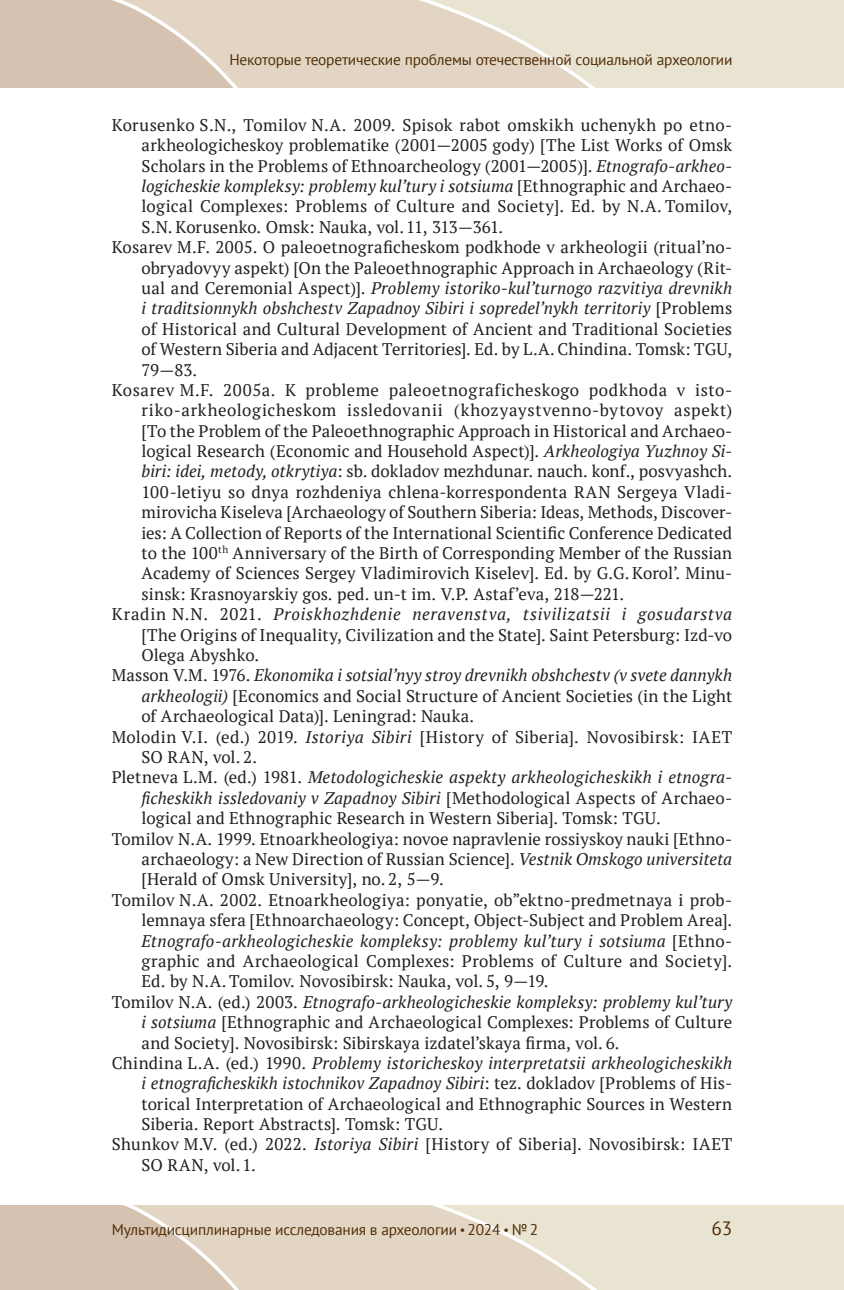
<style>
.page{position:relative;width:844px;height:1290px;background:#fff}
.page>*{position:absolute;margin:0;border:0;box-sizing:border-box;transform-origin:0 0}
.t1{font:19.25px "PT Sans";color:#522e07}
.t2{font:16.8px "PT Serif";letter-spacing:.01em;color:#231f20}
.t3{font:italic 16.8px "PT Serif";letter-spacing:.01em;color:#231f20}
.t4{font:italic 16.8px "PT Serif";letter-spacing:.04em;color:#231f20}
.t5{font:16.8px "PT Serif";letter-spacing:.035em;color:#231f20}
.t6{font:16.8px "PT Serif";letter-spacing:.03em;color:#231f20}
.t7{font:15.4px "PT Sans";letter-spacing:-.015em;color:#522e07}
.s1{font-style:italic}
.s2{font-style:normal}
.s3{font-size:12.25px}
</style>
<div class="page">
<svg style="left:0;top:0;width:308px;height:88px;background:#dacab9"></svg>
<svg style="left:308px;top:0;width:535px;height:88px;background:#e6ddcc"></svg>
<svg style="left:0;top:1205px;width:308px;height:85px;background:#dacab9"></svg>
<svg style="left:308px;top:1205px;width:535px;height:85px;background:#e6ddcc"></svg>
<p class="t7" style="left:229px;top:50px;width:504px">Некоторые теоретические проблемы отечественной социальной археологии</p>
<p class="t2" style="left:112px;top:114px;width:622px">Korusenko S.N., Tomilov N.A. 2009. Spisok rabot omskikh uchenykh po etno-</p>
<p class="t2" style="left:141px;top:134px;width:592px">arkheologicheskoy problematike (2001—2005 gody) [The List Works of Omsk</p>
<p class="t2" style="left:141px;top:155px;width:592px">Scholars in the Problems of Ethnoarcheology (2001—2005)]. <span class="s1">Etnografo-arkheo-</span></p>
<p class="t3" style="left:141px;top:175px;width:592px">logicheskie kompleksy: problemy kul’tury i sotsiuma <span class="s2">[Ethnographic and Archaeo-</span></p>
<p class="t2" style="left:141px;top:196px;width:592px">logical Complexes: Problems of Culture and Society]. Ed. by N.A. Tomilov,</p>
<p class="t2" style="left:141px;top:216px;width:363px">S.N. Korusenko. Omsk: Nauka, vol.11, 313—361.</p>
<p class="t2" style="left:112px;top:236px;width:619px">Kosarev M.F. 2005. O paleoetnograficheskom podkhode v arkheologii (ritual’no-</p>
<p class="t2" style="left:141px;top:257px;width:592px">obryadovyy aspekt) [On the Paleoethnographic Approach in Archaeology (Rit-</p>
<p class="t3" style="left:141px;top:277px;width:592px"><span class="s2">ual and Ceremonial Aspect)].</span> Problemy istoriko-kul’turnogo razvitiya drevnikh</p>
<p class="t3" style="left:141px;top:298px;width:592px">i traditsionnykh obshchestv Zapadnoy Sibiri i sopredel’nykh territoriy <span class="s2">[Problems</span></p>
<p class="t2" style="left:141px;top:318px;width:592px">of Historical and Cultural Development of Ancient and Traditional Societies</p>
<p class="t2" style="left:141px;top:338px;width:592px">of Western Siberia and Adjacent Territories]. Ed. by L.A. Chindina. Tomsk: TGU,</p>
<p class="t2" style="left:141px;top:359px;width:57px">79—83.</p>
<p class="t6" style="left:112px;top:379px;width:622px">Kosarev M.F. 2005a. K probleme paleoetnograficheskogo podkhoda v isto-</p>
<p class="t5" style="left:141px;top:399px;width:592px">riko--arkheologicheskom issledovanii (khozyaystvenno-bytovoy aspekt)</p>
<p class="t2" style="left:141px;top:420px;width:592px">[To the Problem of the Paleoethnographic Approach in Historical and Archaeo-</p>
<p class="t2" style="left:141px;top:440px;width:592px">logical Research (Economic and Household Aspect)]. <span class="s1">Arkheologiya Yuzhnoy Si-</span></p>
<p class="t2" style="left:141px;top:461px;width:592px"><span class="s1">biri: idei, metody, otkrytiya</span>: sb. dokladov mezhdunar. nauch. konf., posvyashch.</p>
<p class="t2" style="left:141px;top:481px;width:592px">100‑letiyu so dnya rozhdeniya chlena-korrespondenta RAN Sergeya Vladi-</p>
<p class="t2" style="left:141px;top:501px;width:592px">mirovicha Kiseleva [Archaeology of Southern Siberia: Ideas, Methods, Discover-</p>
<p class="t2" style="left:141px;top:522px;width:592px">ies: A Collection of Reports of the International Scientific Conference Dedicated</p>
<p class="t2" style="left:141px;top:542px;width:592px">to the 100<sup>th</sup> Anniversary of the Birth of Corresponding Member of the Russian</p>
<p class="t2" style="left:141px;top:563px;width:592px">Academy of Sciences Sergey Vladimirovich Kiselev]. Ed. by G.G. Korol’. Minu-</p>
<p class="t2" style="left:141px;top:583px;width:484px">sinsk: Krasnoyarskiy gos. ped. un-t im. V.P. Astaf’eva, 218—221.</p>
<p class="t4" style="left:112px;top:604px;width:622px"><span class="s2">Kradin N.N. 2021.</span> Proiskhozhdenie neravenstva, tsivilizatsii i gosudarstva</p>
<p class="t2" style="left:141px;top:624px;width:592px">[The Origins of Inequality, Civilization and the State]. Saint Petersburg: Izd‑vo</p>
<p class="t2" style="left:141px;top:644px;width:119px">Olega Abyshko.</p>
<p class="t3" style="left:112px;top:665px;width:622px"><span class="s2">Masson V.M. 1976.</span> Ekonomika i sotsial’nyy stroy drevnikh obshchestv (v svete dannykh</p>
<p class="t2" style="left:141px;top:685px;width:592px"><span class="s1">arkheologii)</span> [Economics and Social Structure of Ancient Societies (in the Light</p>
<p class="t2" style="left:141px;top:705px;width:334px">of Archaeological Data)]. Leningrad: Nauka.</p>
<p class="t2" style="left:112px;top:726px;width:622px">Molodin V.I. (ed.) 2019. <span class="s1">Istoriya Sibiri</span> [History of Siberia]. Novosibirsk: IAET</p>
<p class="t2" style="left:141px;top:746px;width:117px">SO RAN, vol. 2.</p>
<p class="t3" style="left:112px;top:767px;width:622px"><span class="s2">Pletneva L.M. (ed.) 1981.</span> Metodologicheskie aspekty arkheologicheskikh i etnogra-</p>
<p class="t3" style="left:141px;top:787px;width:592px">ficheskikh issledovaniy v Zapadnoy Sibiri <span class="s2">[Methodological Aspects of Archaeo-</span></p>
<p class="t2" style="left:141px;top:807px;width:520px">logical and Ethnographic Research in Western Siberia]. Tomsk: TGU.</p>
<p class="t2" style="left:112px;top:828px;width:622px">Tomilov N.A. 1999. Etnoarkheologiya: novoe napravlenie rossiyskoy nauki [Ethno-</p>
<p class="t2" style="left:141px;top:848px;width:592px">archaeology: a New Direction of Russian Science]. <span class="s1">Vestnik Omskogo universiteta</span></p>
<p class="t2" style="left:141px;top:868px;width:303px">[Herald of Omsk University], no. 2, 5—9.</p>
<p class="t2" style="left:112px;top:889px;width:622px">Tomilov N.A. 2002. Etnoarkheologiya: ponyatie, ob”ektno-predmetnaya i prob-</p>
<p class="t2" style="left:141px;top:909px;width:592px">lemnaya sfera [Ethnoarchaeology: Concept, Object-Subject and Problem Area].</p>
<p class="t3" style="left:141px;top:930px;width:592px">Etnografo-arkheologicheskie kompleksy: problemy kul’tury i sotsiuma <span class="s2">[Ethno-</span></p>
<p class="t2" style="left:141px;top:950px;width:592px">graphic and Archaeological Complexes: Problems of Culture and Society].</p>
<p class="t2" style="left:141px;top:970px;width:408px">Ed. by N.A. Tomilov. Novosibirsk: Nauka, vol. 5, 9—19.</p>
<p class="t3" style="left:112px;top:991px;width:622px"><span class="s2">Tomilov N.A. (ed.) 2003.</span> Etnografo-arkheologicheskie kompleksy: problemy kul’tury</p>
<p class="t2" style="left:141px;top:1011px;width:592px"><span class="s1">i sotsiuma</span> [Ethnographic and Archaeological Complexes: Problems of Culture</p>
<p class="t2" style="left:141px;top:1031px;width:479px">and Society]. Novosibirsk: Sibirskaya izdatel’skaya firma, vol. 6.</p>
<p class="t3" style="left:112px;top:1052px;width:622px"><span class="s2">Chindina L.A. (ed.) 1990.</span> Problemy istoricheskoy interpretatsii arkheologicheskikh</p>
<p class="t3" style="left:141px;top:1072px;width:592px">i etnograficheskikh istochnikov Zapadnoy Sibiri<span class="s2">: tez. dokladov [Problems of His-</span></p>
<p class="t2" style="left:141px;top:1093px;width:592px">torical Interpretation of Archaeological and Ethnographic Sources in Western</p>
<p class="t2" style="left:141px;top:1113px;width:303px">Siberia. Report Abstracts]. Tomsk: TGU.</p>
<p class="t2" style="left:112px;top:1133px;width:622px">Shunkov M.V. (ed.) 2022. <span class="s1">Istoriya Sibiri</span> [History of Siberia]. Novosibirsk: IAET</p>
<p class="t2" style="left:141px;top:1154px;width:116px">SO RAN, vol.1.</p>
<p class="t7" style="left:112px;top:1220px;width:428px">Мультидисциплинарные исследования в археологии <span class="s3">•</span> 2024 <span class="s3">•</span> №2</p>
<p class="t1" style="left:711px;top:1216px;width:22px">63</p>
</div>
